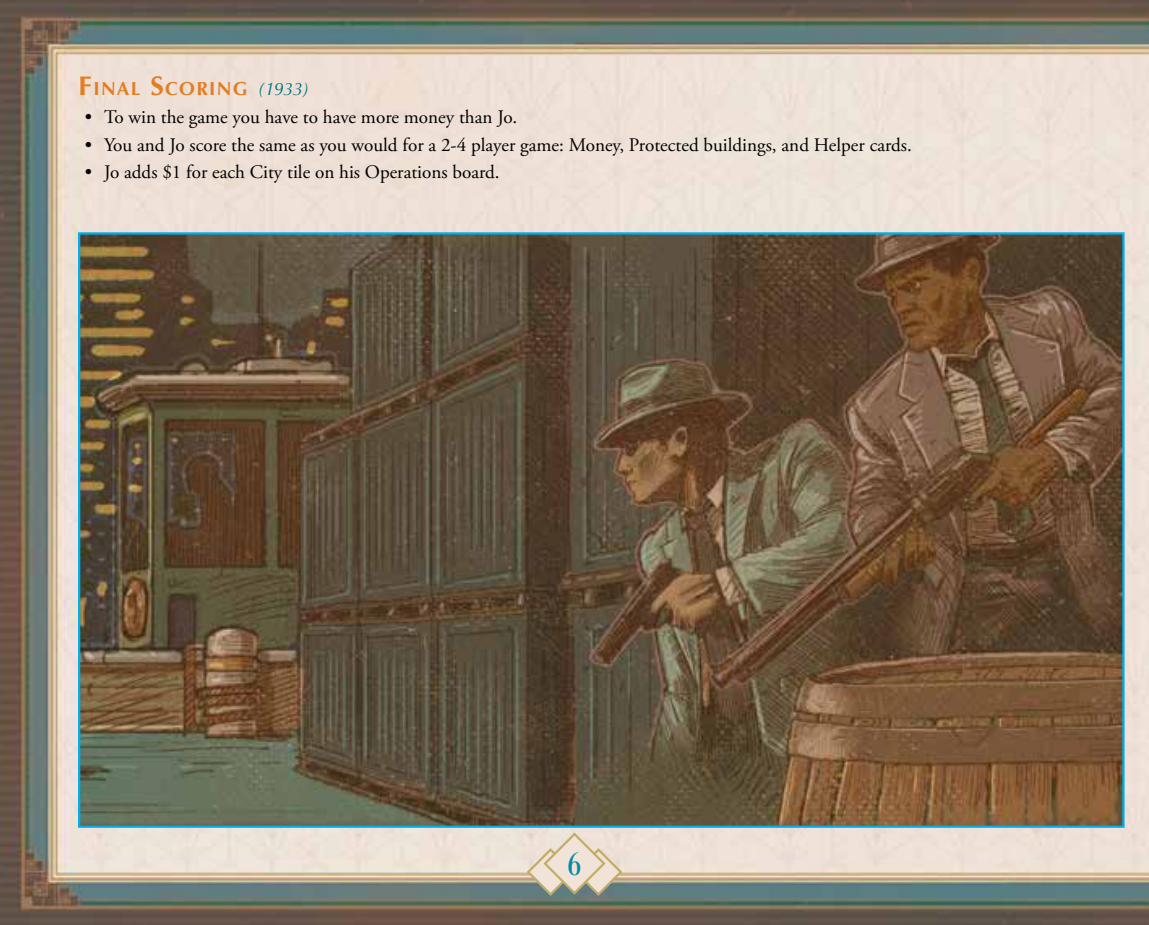
<style>
.page{position:relative;width:1149px;height:925px;background:#fff}
.page>*{position:absolute;margin:0;border:0;box-sizing:border-box;transform-origin:0 0}
.t1{font:33.75px "LHF Desire PRO";color:#008aa5}
.t2{font:19.12px "Adobe Garamond Pro";color:#000}
.t3{font:700 18.9px "Optima";letter-spacing:.07em;color:#e37d21}
.s1{font-size:27px}
.s2{font-weight:400;font-style:italic;font-size:18px;color:#00717c}
</style>
<div class="page">
<img style="left:0;top:0;width:1148px;height:925px">
<svg style="left:525px;top:831px;width:98px;height:66px;background:#d5ccbc"></svg>
<img style="left:81px;top:235px;width:1040px;height:590px">
<p class="t3" style="left:78px;top:78px;width:232px"><span class="s1">F</span>INAL <span class="s1">S</span>CORING <span class="s2">(1933)</span></p>
<p class="t2" style="left:85px;top:105px;width:433px">• To win the game you have to have more money than Jo.</p>
<p class="t2" style="left:85px;top:133px;width:828px">• You and Jo score the same as you would for a 2-4 player game: Money, Protected buildings, and Helper cards.</p>
<p class="t2" style="left:85px;top:161px;width:416px">• Jo adds $1 for each City tile on his Operations board.</p>
<h1 class="t1" style="left:568px;top:844px;width:14px">6</h1>
</div>
